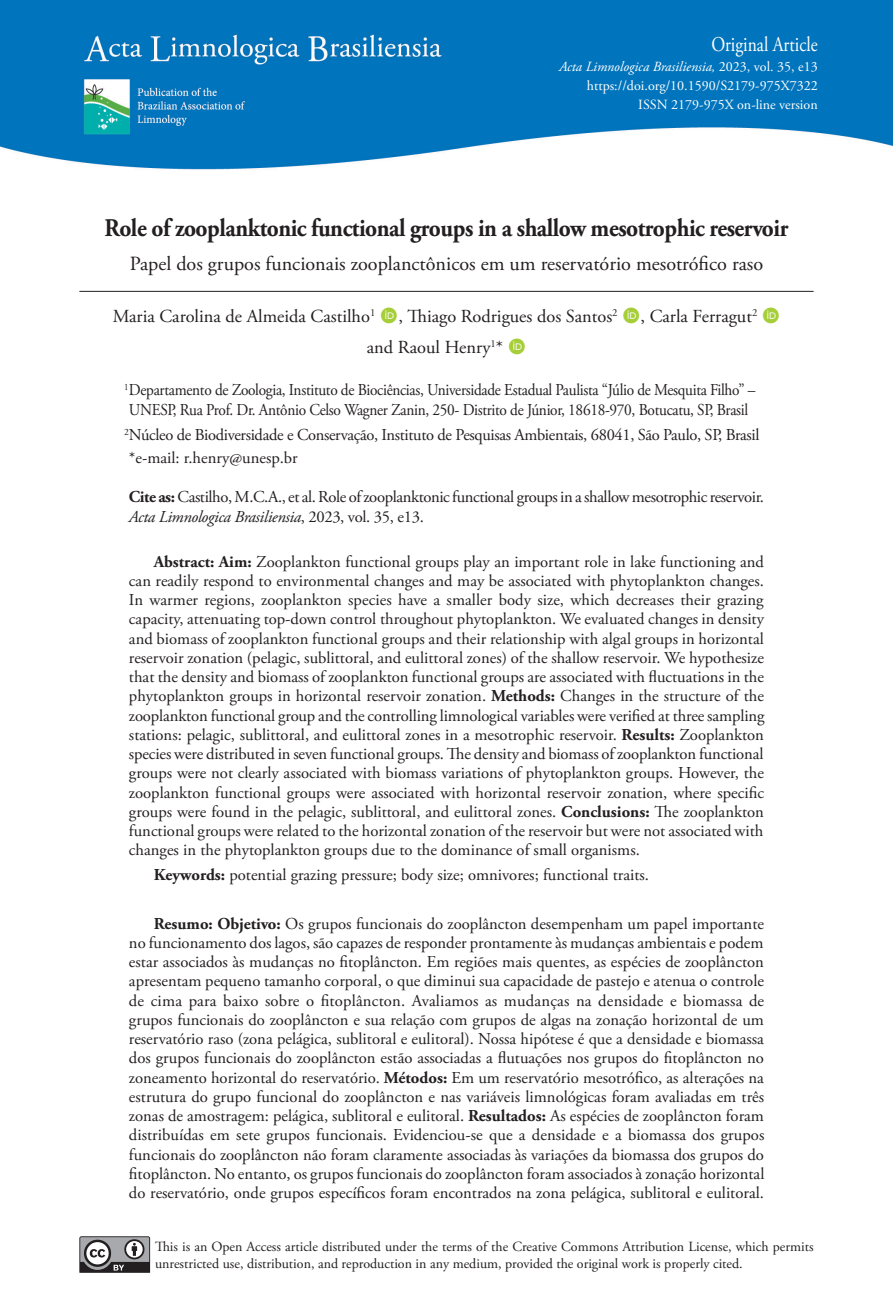
<style>
.page{position:relative;width:893px;height:1315px;background:#fff}
.page>*{position:absolute;margin:0;border:0;box-sizing:border-box;transform-origin:0 0}
.ArticleTitle{font:700 25.38px "Adobe Garamond Pro";letter-spacing:-.02em;color:#231f20;scale:.92 1}
.t1{font:21px "Adobe Garamond Pro";color:#fff;scale:.83 1}
.ArticleTitle-Trans1{font:20.12px "Adobe Garamond Pro";color:#231f20}
.Authors{font:18.38px "Adobe Garamond Pro";color:#231f20}
.Abstract{font:16.62px/19.2px "Adobe Garamond Pro";color:#231f20;text-align:justify}
.Abstract-Trans1{font:16.62px/19.2px "Adobe Garamond Pro";color:#231f20;text-align:justify}
.Affiliations{font:16.62px/19.9px "Adobe Garamond Pro";letter-spacing:-.02em;color:#231f20;scale:.92 1}
.HowToCite{font:16.62px/19.9px "Adobe Garamond Pro";letter-spacing:-.025em;color:#231f20}
.Affiliations-2{font:16.62px "Adobe Garamond Pro";letter-spacing:-.02em;color:#231f20}
.Keywords{font:16.62px "Adobe Garamond Pro";color:#231f20}
.Correspondence{font:16.62px "Adobe Garamond Pro";color:#231f20}
.LicenseParaAlt{font:14px/16.8px "Adobe Garamond Pro";color:#231f20}
.t2{font:14px/19.2px "Adobe Garamond Pro";color:#fff;text-align:right}
.s1{font-style:italic}
.s2{font-weight:700}
</style>
<div class="page">
<img style="left:0;top:0;width:893px;height:170px">
<svg style="left:79px;top:1236px;width:71px;height:36px"></svg>
<hr style="left:79px;top:291px;width:735px;height:1px;background:#231f20">
<p class="t1" style="left:711px;top:32px;width:130px">Original Article</p>
<p class="t2" style="left:559px;top:57px;width:260px"><span class="s1">Acta Limnologica Brasiliensia,</span> 2023, vol. 35, e13 https://doi.org/10.1590/S2179-975X7322<br>ISSN 2179-975X on-line version</p>
<p class="ArticleTitle" style="left:105px;top:213px;width:745px">Role of zooplanktonic functional groups in a shallow mesotrophic reservoir</p>
<p class="ArticleTitle-Trans1" style="left:130px;top:252px;width:635px">Papel dos grupos funcionais zooplanctônicos em um reservatório mesotrófico raso</p>
<p class="Authors" style="left:113px;top:305px;width:264px">Maria Carolina de Almeida Castilho<sup>1</sup></p>
<p class="Authors" style="left:398px;top:305px;width:221px">, Thiago Rodrigues dos Santos<sup>2</sup></p>
<p class="Authors" style="left:641px;top:305px;width:118px">, Carla Ferragut<sup>2</sup></p>
<p class="Authors" style="left:367px;top:336px;width:138px">and Raoul Henry<sup>1</sup>*</p>
<p class="Affiliations" style="left:124px;top:381px;width:688px"><sup>1</sup>Departamento de Zoologia, Instituto de Biociências, Universidade Estadual Paulista “Júlio de Mesquita Filho” –<br>UNESP, Rua Prof. Dr. Antônio Celso Wagner Zanin, 250- Distrito de Júnior, 18618-970, Botucatu, SP, Brasil</p>
<p class="Affiliations-2" style="left:124px;top:425px;width:637px"><sup>2</sup>Núcleo de Biodiversidade e Conservação, Instituto de Pesquisas Ambientais, 68041, São Paulo, SP, Brasil</p>
<p class="Correspondence" style="left:129px;top:447px;width:170px">*e-mail: r.henry@unesp.br</p>
<p class="HowToCite" style="left:129px;top:488px;width:637px"><span class="s2">Cite as:</span> Castilho, M.C.A., et al. Role of zooplanktonic functional groups in a shallow mesotrophic reservoir.<br><span class="s1">Acta Limnologica Brasiliensia</span>, 2023, vol. 35, e13.</p>
<p class="Abstract" style="left:129px;top:552px;width:637px;text-indent:25px"><span class="s2">Abstract: Aim:</span> Zooplankton functional groups play an important role in lake functioning and can readily respond to environmental changes and may be associated with phytoplankton changes.<br>In warmer regions, zooplankton species have a smaller body size, which decreases their grazing capacity, attenuating top-down control throughout phytoplankton. We evaluated changes in density and biomass of zooplankton functional groups and their relationship with algal groups in horizontal reservoir zonation (pelagic, sublittoral, and eulittoral zones) of the shallow reservoir. We hypothesize that the density and biomass of zooplankton functional groups are associated with fluctuations in the phytoplankton groups in horizontal reservoir zonation. <span class="s2">Methods:</span> Changes in the structure of the zooplankton functional group and the controlling limnological variables were verified at three sampling stations: pelagic, sublittoral, and eulittoral zones in a mesotrophic reservoir. <span class="s2">Results:</span> Zooplankton species were distributed in seven functional groups. The density and biomass of zooplankton functional groups were not clearly associated with biomass variations of phytoplankton groups. However, the zooplankton functional groups were associated with horizontal reservoir zonation, where specific groups were found in the pelagic, sublittoral, and eulittoral zones. <span class="s2">Conclusions:</span> The zooplankton functional groups were related to the horizontal zonation of the reservoir but were not associated with changes in the phytoplankton groups due to the dominance of small organisms.</p>
<p class="Keywords" style="left:154px;top:864px;width:497px"><span class="s2">Keywords:</span> potential grazing pressure; body size; omnivores; functional traits.</p>
<p class="Abstract-Trans1" style="left:129px;top:914px;width:637px;text-indent:25px"><span class="s2">Resumo: Objetivo:</span> Os grupos funcionais do zooplâncton desempenham um papel importante no funcionamento dos lagos, são capazes de responder prontamente às mudanças ambientais e podem estar associados às mudanças no fitoplâncton. Em regiões mais quentes, as espécies de zooplâncton apresentam pequeno tamanho corporal, o que diminui sua capacidade de pastejo e atenua o controle de cima para baixo sobre o fitoplâncton. Avaliamos as mudanças na densidade e biomassa de grupos funcionais do zooplâncton e sua relação com grupos de algas na zonação horizontal de um reservatório raso (zona pelágica, sublitoral e eulitoral). Nossa hipótese é que a densidade e biomassa dos grupos funcionais do zooplâncton estão associadas a flutuações nos grupos do fitoplâncton no zoneamento horizontal do reservatório. <span class="s2">Métodos:</span> Em um reservatório mesotrófico, as alterações na estrutura do grupo funcional do zooplâncton e nas variáveis limnológicas foram avaliadas em três zonas de amostragem: pelágica, sublitoral e eulitoral. <span class="s2">Resultados:</span> As espécies de zooplâncton foram distribuídas em sete grupos funcionais. Evidenciou-se que a densidade e a biomassa dos grupos funcionais do zooplâncton não foram claramente associadas às variações da biomassa dos grupos do fitoplâncton. No entanto, os grupos funcionais do zooplâncton foram associados à zonação horizontal do reservatório, onde grupos específicos foram encontrados na zona pelágica, sublitoral e eulitoral.</p>
<p class="LicenseParaAlt" style="left:155px;top:1238px;width:660px">This is an Open Access article distributed under the terms of the Creative Commons Attribution License, which permits unrestricted use, distribution, and reproduction in any medium, provided the original work is properly cited.</p>
</div>
